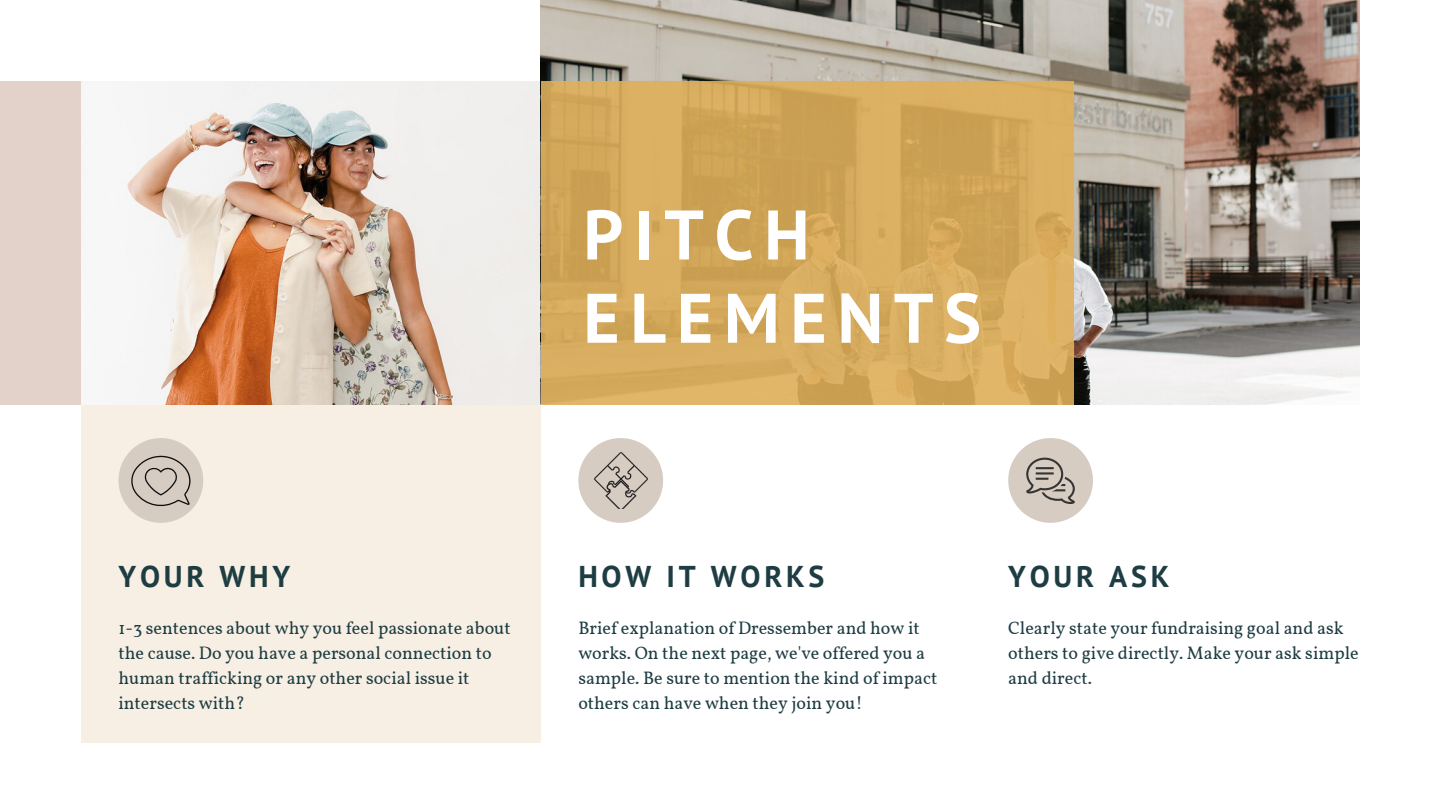
<style>
.page{position:relative;width:1440px;height:810px;background:#fff}
.page>*{position:absolute;margin:0;border:0;box-sizing:border-box;transform-origin:0 0}
.t1{font:700 70px/83.2px "PT Sans";letter-spacing:.15em;color:#fff}
.t2{font:700 30px "PT Sans";letter-spacing:.125em;color:#1e3d43}
.t3{font:18px/24.8px "Vollkorn";color:#1e3d43}
</style>
<div class="page">
<div style="left:81px;top:405px;width:460px;height:337px;background:#f7efe3"></div>
<svg style="left:578px;top:438px;width:85px;height:85px"></svg>
<svg style="left:1008px;top:438px;width:85px;height:85px"></svg>
<img style="left:81px;top:81px;width:460px;height:324px">
<img style="left:541px;top:0;width:818px;height:405px">
<div style="left:541px;top:81px;width:532px;height:324px;background:linear-gradient(to right,#d2a85a,#d6ab5e)"></div>
<div style="left:0;top:81px;width:81px;height:324px;background:#e2d2c9"></div>
<svg style="left:118px;top:438px;width:85px;height:85px"></svg>
<img style="left:594px;top:452px;width:54px;height:57px">
<p class="t1" style="left:583px;top:192px;width:399px">PITCH<br>ELEMENTS</p>
<p class="t2" style="left:118px;top:556px;width:173px">YOUR WHY</p>
<p class="t3" style="left:118px;top:617px;width:394px">1-3 sentences about why you feel passionate about the cause. Do you have a personal connection to human trafficking or any other social issue it intersects with?</p>
<p class="t2" style="left:578px;top:556px;width:248px">HOW IT WORKS</p>
<p class="t3" style="left:578px;top:617px;width:361px">Brief explanation of Dressember and how it works. On the next page, we've offered you a sample. Be sure to mention the kind of impact others can have when they join you!</p>
<p class="t2" style="left:1008px;top:556px;width:163px">YOUR ASK</p>
<p class="t3" style="left:1008px;top:617px;width:352px">Clearly state your fundraising goal and ask others to give directly. Make your ask simple and direct.</p>
</div>
